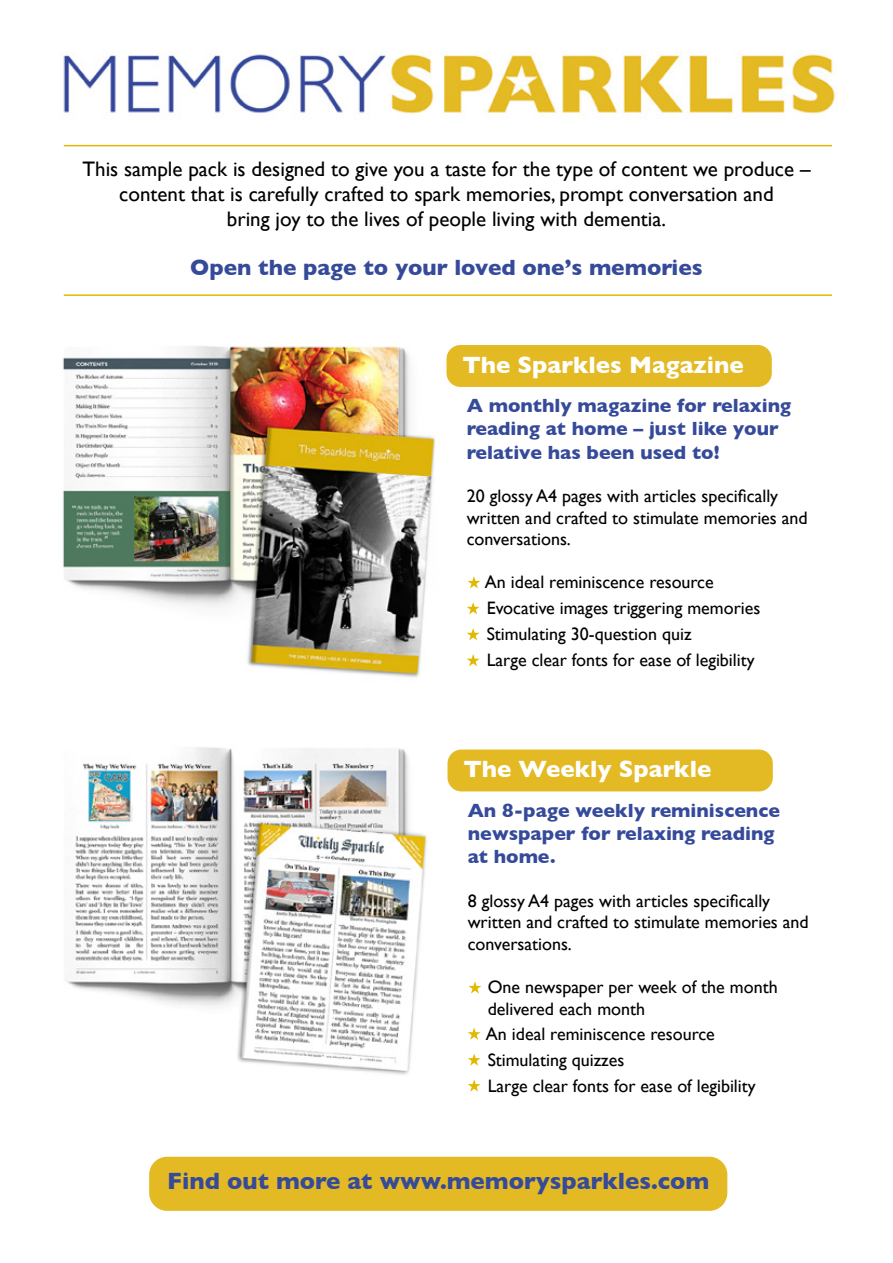
<style>
.page{position:relative;width:893px;height:1263px;background:#fff}
.page>*{position:absolute;margin:0;border:0;box-sizing:border-box;transform-origin:0 0}
.t1{font:700 24px "Gill Sans";color:#364a9a}
.t2{font:700 24px "Gill Sans";color:#fff}
.t3{font:700 22.5px "Gill Sans";color:#364a9a}
.t4{font:21px/25.2px "Gill Sans";color:#000;text-align:center}
.t5{font:700 19.5px/23.4px "Gill Sans";color:#364a9a}
.t6{font:18px/21.6px "Gill Sans";color:#000}
</style>
<div class="page">
<div style="left:149px;top:1157px;width:578px;height:54px;background:#e4ba24;border-radius:18px"></div>
<img style="left:63px;top:52px;width:774px;height:64px">
<img style="left:66px;top:747px;width:361px;height:328px">
<img style="left:62px;top:346px;width:373px;height:332px">
<div style="left:446px;top:345px;width:326px;height:42px;background:#e4ba24;border-radius:14px"></div>
<svg style="left:467px;top:576px;width:13px;height:12px"></svg>
<svg style="left:467px;top:602px;width:13px;height:12px"></svg>
<svg style="left:467px;top:628px;width:13px;height:12px"></svg>
<svg style="left:467px;top:654px;width:13px;height:12px"></svg>
<div style="left:447px;top:749px;width:326px;height:42px;background:#e4ba24;border-radius:14px"></div>
<svg style="left:468px;top:981px;width:13px;height:12px"></svg>
<svg style="left:468px;top:1027px;width:13px;height:13px"></svg>
<svg style="left:468px;top:1053px;width:13px;height:13px"></svg>
<svg style="left:468px;top:1079px;width:13px;height:13px"></svg>
<hr style="left:64px;top:145px;width:768px;height:1px;background:#e2b900">
<hr style="left:64px;top:294px;width:768px;height:2px;background:#e2b900">
<p class="t4" style="left:82px;top:156px;width:729px">This sample pack is designed to give you a taste for the type of content we produce – content that is carefully crafted to spark memories, prompt conversation and<br>bring joy to the lives of people living with dementia.</p>
<p class="t3" style="left:190px;top:249px;width:514px">Open the page to your loved one’s memories</p>
<h1 class="t2" style="left:462px;top:345px;width:283px">The Sparkles Magazine</h1>
<p class="t5" style="left:467px;top:393px;width:326px">A monthly magazine for relaxing reading at home – just like your relative has been used to!</p>
<p class="t6" style="left:467px;top:485px;width:343px">20 glossy A4 pages with articles specifically written and crafted to stimulate memories and conversations.</p>
<p class="t6" style="left:485px;top:569px;width:277px;line-height:25.8px">An ideal reminiscence resource Evocative images triggering memories Stimulating 30-question quiz<br>Large clear fonts for ease of legibility</p>
<h1 class="t2" style="left:463px;top:750px;width:249px">The Weekly Sparkle</h1>
<p class="t5" style="left:468px;top:798px;width:314px">An 8-page weekly reminiscence newspaper for relaxing reading at home.</p>
<p class="t6" style="left:468px;top:889px;width:343px">8 glossy A4 pages with articles specifically written and crafted to stimulate memories and conversations.</p>
<p class="t6" style="left:488px;top:976px;width:291px">One newspaper per week of the month delivered each month</p>
<p class="t6" style="left:486px;top:1021px;width:271px;line-height:25.8px">An ideal reminiscence resource<br>Stimulating quizzes<br>Large clear fonts for ease of legibility</p>
<h1 class="t1" style="left:167px;top:1162px;width:544px">Find out more at www.memorysparkles.com</h1>
</div>
